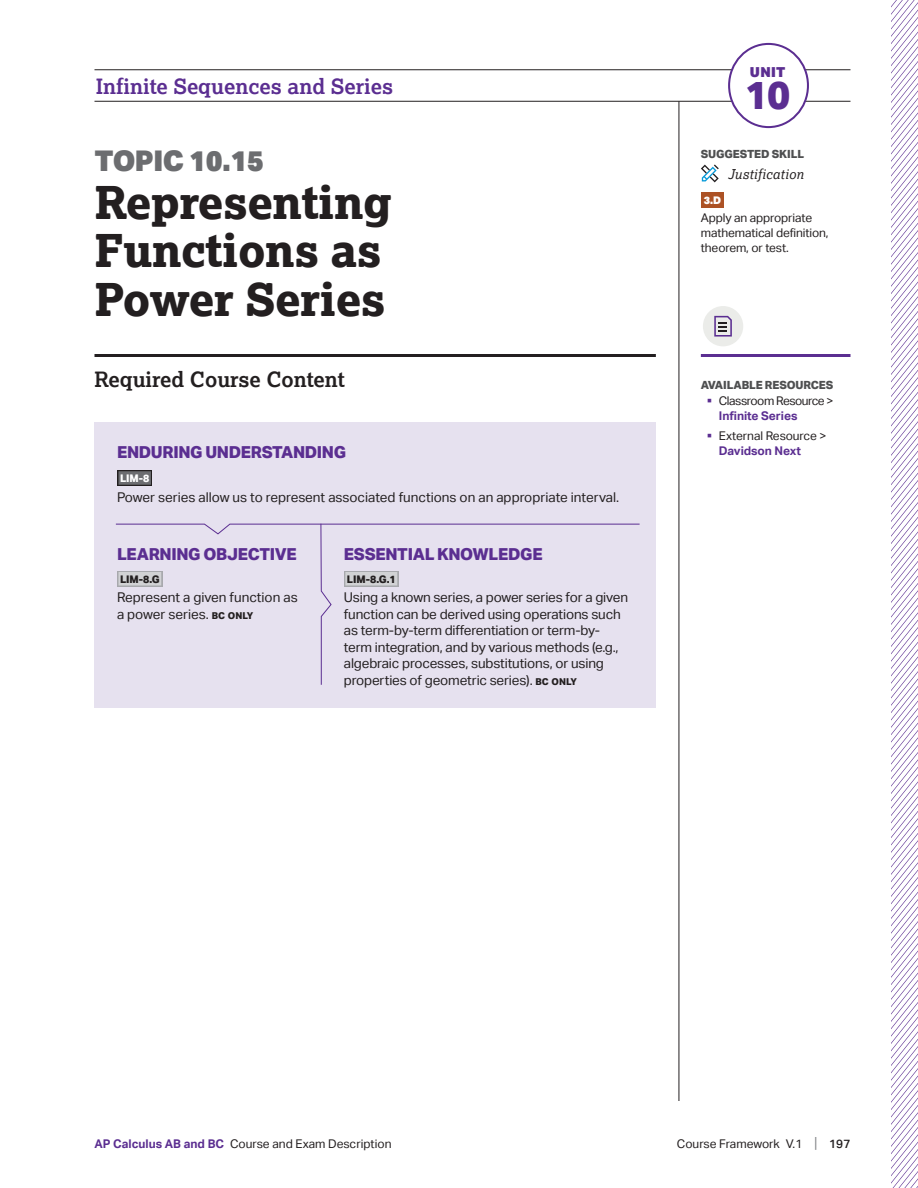
<style>
.page{position:relative;width:918px;height:1188px;background:#fff}
.page>*{position:absolute;margin:0;border:0;box-sizing:border-box;transform-origin:0 0}
.t1{font:800 45px/48px "Lexia";letter-spacing:-.01em;color:#231f20}
.t2{font:800 39.3px "Aktiv Grotesk";color:#5b2e91}
.t3{font:900 28.5px "Aktiv Grotesk";letter-spacing:-.02em;color:#6c6d70}
.t4{font:700 21px "Lexia";color:#5b2e91}
.t5{font:700 21px "Lexia";color:#231f20}
.t6{font:800 16.5px "Aktiv Grotesk";letter-spacing:-.02em;color:#5b2e91}
.t7{font:900 13.8px "Aktiv Grotesk";color:#5b2e91}
.t8{font:13.5px/16.5px "Aktiv Grotesk";letter-spacing:-.01em;color:#231f20}
.t9{font:italic 13.5px "Lexia";letter-spacing:.02em;color:#231f20}
.t10{font:12px/15px "Aktiv Grotesk";letter-spacing:-.01em;color:#231f20}
.t11{font:12px/15px "Aktiv Grotesk";letter-spacing:-.035em;color:#231f20}
.t12{font:800 11.25px "Aktiv Grotesk";letter-spacing:-.01em;color:#4e4f50}
.t13{font:800 10.5px "Aktiv Grotesk";color:#231f20}
.t14{font:800 10.5px "Aktiv Grotesk";color:#fff}
.t15{font:900 10.5px "Aktiv Grotesk";color:#fff}
.s1{font-weight:800;font-size:9.45px}
.s2{color:#5b2e91}
.s3{font-weight:700;color:#5b2e91}
.s4{font-size:15px;color:#808285}
.s5{font-weight:500}
</style>
<div class="page">
<hr style="left:679px;top:101px;width:1px;height:1000px;background:#231f20">
<hr style="left:94px;top:69px;width:756px;height:1px;background:#231f20">
<hr style="left:94px;top:101px;width:756px;height:1px;background:#231f20">
<div style="left:729px;top:44px;width:79px;height:83px;background:#fff;border-radius:50%"></div>
<div style="left:728px;top:43px;width:81px;height:85px;border:2px solid #5b2e91;border-radius:50%"></div>
<div style="left:94px;top:524px;width:227px;height:183px;background:#e6e1ef"></div>
<div style="left:321px;top:524px;width:335px;height:183px;background:#e6e1ef"></div>
<div style="left:94px;top:422px;width:562px;height:102px;background:#e6e1ef"></div>
<div style="left:117px;top:470px;width:35px;height:16px;background:#231f20"></div>
<div style="left:118px;top:471px;width:33px;height:14px;background:#6c6d70"></div>
<svg style="left:115px;top:523px;width:525px;height:162px"></svg>
<hr style="left:94px;top:354px;width:562px;height:3px;background:#231f20">
<hr style="left:701px;top:354px;width:149px;height:3px;background:#5b2e91">
<div style="left:703px;top:306px;width:40px;height:40px;background:#ebece9;border-radius:50%"></div>
<svg style="left:714px;top:316px;width:18px;height:21px"></svg>
<div style="left:701px;top:192px;width:23px;height:16px;background:#ac5225"></div>
<svg style="left:701px;top:164px;width:18px;height:18px"></svg>
<div style="left:27px;top:114px;width:36px;height:37px;border:1px solid #231f20;border-radius:50%"></div>
<div style="left:27px;top:578px;width:36px;height:37px;border:1px solid #231f20;border-radius:50%"></div>
<div style="left:27px;top:1037px;width:36px;height:37px;border:1px solid #231f20;border-radius:50%"></div>
<svg style="left:891px;top:0;width:27px;height:1188px"></svg>
<h3 class="t4" style="left:96px;top:73px;width:299px">Infinite Sequences and Series</h3>
<h3 class="t3" style="left:94px;top:143px;width:171px">TOPIC 10.15</h3>
<h1 class="t1" style="left:94px;top:178px;width:299px">Representing<br>Functions as<br>Power Series</h1>
<h3 class="t5" style="left:94px;top:366px;width:252px">Required Course Content</h3>
<p class="t6" style="left:117px;top:442px;width:231px">ENDURING UNDERSTANDING</p>
<p class="t14" style="left:120px;top:472px;width:31px">LIM-8</p>
<p class="t8" style="left:117px;top:489px;width:504px">Power series allow us to represent associated functions on an appropriate interval.</p>
<p class="t6" style="left:117px;top:543px;width:181px">LEARNING OBJECTIVE</p>
<p class="t13" style="left:120px;top:572px;width:41px">LIM-8.G</p>
<p class="t8" style="left:117px;top:589px;width:182px">Represent a given function as a power series. <span class="s1">BC ONLY</span></p>
<p class="t6" style="left:344px;top:543px;width:200px">ESSENTIAL KNOWLEDGE</p>
<p class="t13" style="left:347px;top:572px;width:50px">LIM-8.G.1</p>
<p class="t8" style="left:344px;top:589px;width:286px">Using a known series, a power series for a given function can be derived using operations such as term-by-term differentiation or term-by&shy;term integration, and by various methods (e.g., algebraic processes, substitutions, or using properties of geometric series). <span class="s1">BC ONLY</span></p>
<p class="t7" style="left:750px;top:63px;width:37px">UNIT</p>
<h2 class="t2" style="left:745px;top:70px;width:47px">10</h2>
<p class="t12" style="left:701px;top:146px;width:105px">SUGGESTED SKILL</p>
<p class="t9" style="left:728px;top:165px;width:77px">Justification</p>
<p class="t15" style="left:704px;top:193px;width:19px">3.D</p>
<p class="t10" style="left:701px;top:210px;width:129px">Apply an appropriate mathematical definition, theorem, or test.</p>
<p class="t12" style="left:701px;top:377px;width:134px">AVAILABLE RESOURCES</p>
<p class="t11" style="left:719px;top:393px;width:116px;text-indent:-12px"><span class="s2">▪</span> Classroom Resource &gt;<br><span class="s3">Infinite Series</span></p>
<p class="t10" style="left:719px;top:428px;width:109px;text-indent:-12px"><span class="s2">▪</span> External Resource &gt;<br><span class="s3">Davidson Next</span></p>
<p class="t10" style="left:94px;top:1136px;width:299px"><span class="s3">AP Calculus AB and BC</span> Course and Exam Description</p>
<p class="t10" style="left:677px;top:1136px;width:175px">Course Framework V.1 <span class="s4">|</span> <span class="s5">197</span></p>
</div>
